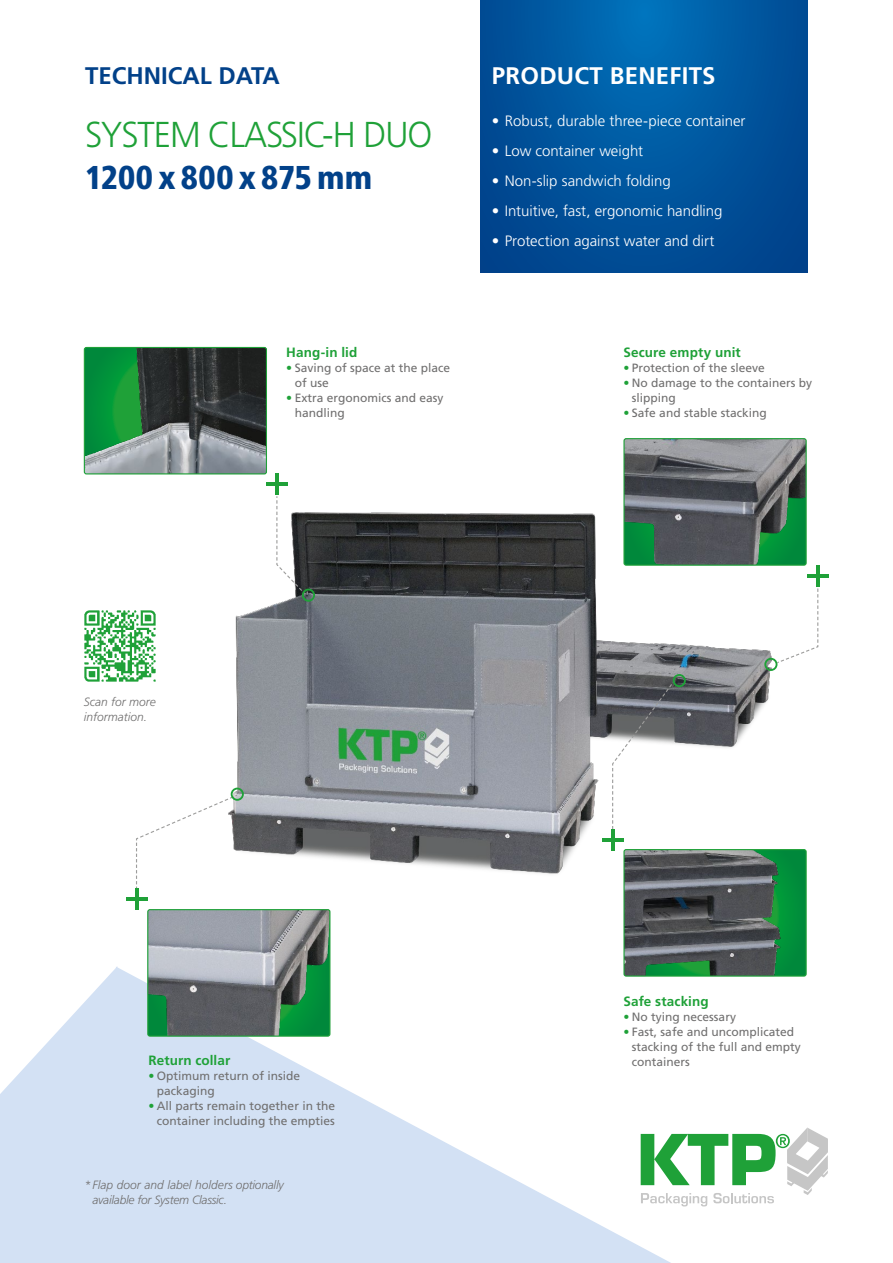
<style>
.page{position:relative;width:893px;height:1263px;background:#fff}
.page>*{position:absolute;margin:0;border:0;box-sizing:border-box;transform-origin:0 0}
.t1{font:300 36px "Frutiger LT Std";letter-spacing:-.03em;color:#1fa138;scale:.96 1}
.t2{font:900 condensed 33px "Frutiger LT Std";letter-spacing:.005em;color:#024189}
.t3{font:700 24px "Frutiger LT Std";letter-spacing:.01em;color:#fff}
.t4{font:700 24px "Frutiger LT Std";color:#024189}
.t5{font:300 15px "Frutiger LT Std";letter-spacing:-.005em;color:#fff}
.t6{font:700 13.5px "Frutiger LT Std";letter-spacing:.01em;color:#1fa138}
.t7{font:12px/15px "Frutiger LT Std";color:#706f6f}
.t8{font:italic 300 12px/15px "Frutiger LT Std";letter-spacing:-.02em;color:#706f6f}
.t9{font:italic 300 12px/15px "Frutiger LT Std";color:#706f6f}
.s1{color:#1fa138}
</style>
<div class="page">
<svg style="left:0;top:966px;width:686px;height:297px;fill:#d3e1f4"></svg>
<img style="left:680px;top:644px;width:98px;height:104px">
<img style="left:230px;top:512px;width:450px;height:362px">
<svg style="left:641px;top:1127px;width:187px;height:79px"></svg>
<svg style="left:480px;top:0;width:328px;height:273px;background:#00549c"></svg>
<img style="left:84px;top:347px;width:181px;height:127px">
<div style="left:84px;top:347px;width:183px;height:127px;border:1px solid #1fa138;border-radius:2px"></div>
<img style="left:625px;top:851px;width:180px;height:124px">
<div style="left:623px;top:849px;width:184px;height:128px;border:1px solid #1fa138;border-radius:2px"></div>
<img style="left:625px;top:440px;width:180px;height:124px">
<div style="left:623px;top:438px;width:184px;height:128px;border:1px solid #1fa138;border-radius:2px"></div>
<svg style="left:136px;top:794px;width:102px;height:103px"></svg>
<svg style="left:611px;top:680px;width:65px;height:155px"></svg>
<svg style="left:276px;top:496px;width:30px;height:99px"></svg>
<svg style="left:776px;top:588px;width:43px;height:76px"></svg>
<hr style="left:135px;top:888px;width:3px;height:21px;background:#1fa138">
<hr style="left:126px;top:897px;width:22px;height:3px;background:#1fa138">
<hr style="left:611px;top:829px;width:3px;height:21px;background:#1fa138">
<hr style="left:602px;top:838px;width:21px;height:3px;background:#1fa138">
<hr style="left:275px;top:473px;width:4px;height:22px;background:#1fa138">
<hr style="left:266px;top:482px;width:22px;height:4px;background:#1fa138">
<hr style="left:816px;top:565px;width:3px;height:22px;background:#1fa138">
<hr style="left:807px;top:574px;width:21px;height:4px;background:#1fa138">
<div style="left:302px;top:589px;width:13px;height:13px;border:2px solid #1fa138;border-radius:50%"></div>
<div style="left:231px;top:788px;width:13px;height:13px;border:2px solid #1fa138;border-radius:50%"></div>
<div style="left:764px;top:658px;width:13px;height:13px;border:2px solid #1fa138;border-radius:50%"></div>
<div style="left:673px;top:674px;width:13px;height:13px;border:2px solid #1fa138;border-radius:50%"></div>
<img style="left:149px;top:911px;width:179px;height:124px">
<div style="left:147px;top:909px;width:183px;height:128px;border:1px solid #1fa138;border-radius:2px"></div>
<img style="left:84px;top:610px;width:72px;height:72px">
<h3 class="t4" style="left:85px;top:62px;width:196px">TECHNICAL DATA</h3>
<h1 class="t1" style="left:85px;top:114px;width:363px">SYSTEM CLASSIC-H DUO</h1>
<h2 class="t2" style="left:85px;top:158px;width:289px">1200 x 800 x 875 mm</h2>
<p class="t6" style="left:286px;top:344px;width:73px">Hang-in lid</p>
<p class="t7" style="left:295px;top:360px;width:157px;text-indent:-9px"><span class="s1">•</span> Saving of space at the place of use</p>
<p class="t7" style="left:295px;top:390px;width:150px;text-indent:-9px"><span class="s1">•</span> Extra ergonomics and easy handling</p>
<h3 class="t3" style="left:492px;top:62px;width:225px">PRODUCT BENEFITS</h3>
<p class="t5" style="left:492px;top:112px;width:255px">• Robust, durable three-piece container</p>
<p class="t5" style="left:492px;top:142px;width:153px">• Low container weight</p>
<p class="t5" style="left:492px;top:172px;width:180px">• Non-slip sandwich folding</p>
<p class="t5" style="left:492px;top:202px;width:232px">• Intuitive, fast, ergonomic handling</p>
<p class="t5" style="left:492px;top:232px;width:224px">• Protection against water and dirt</p>
<p class="t6" style="left:623px;top:344px;width:119px">Secure empty unit</p>
<p class="t7" style="left:623px;top:360px;width:143px"><span class="s1">•</span> Protection of the sleeve</p>
<p class="t7" style="left:632px;top:375px;width:182px;text-indent:-9px"><span class="s1">•</span> No damage to the containers by slipping</p>
<p class="t7" style="left:623px;top:405px;width:145px"><span class="s1">•</span> Safe and stable stacking</p>
<p class="t9" style="left:84px;top:694px;width:73px">Scan for more information.</p>
<p class="t6" style="left:148px;top:1052px;width:83px">Return collar</p>
<p class="t7" style="left:157px;top:1068px;width:145px;text-indent:-9px"><span class="s1">•</span> Optimum return of inside packaging</p>
<p class="t7" style="left:148px;top:1098px;width:188px;text-align:right"><span class="s1">•</span> All parts remain together in the container including the empties</p>
<p class="t8" style="left:92px;top:1178px;width:193px;text-indent:-8px">*Flap door and label holders optionally available for System Classic.</p>
<p class="t6" style="left:623px;top:993px;width:87px">Safe stacking</p>
<p class="t7" style="left:623px;top:1009px;width:114px"><span class="s1">•</span> No tying necessary</p>
<p class="t7" style="left:632px;top:1024px;width:170px;text-indent:-9px"><span class="s1">•</span> Fast, safe and uncomplicated stacking of the full and empty containers</p>
</div>
